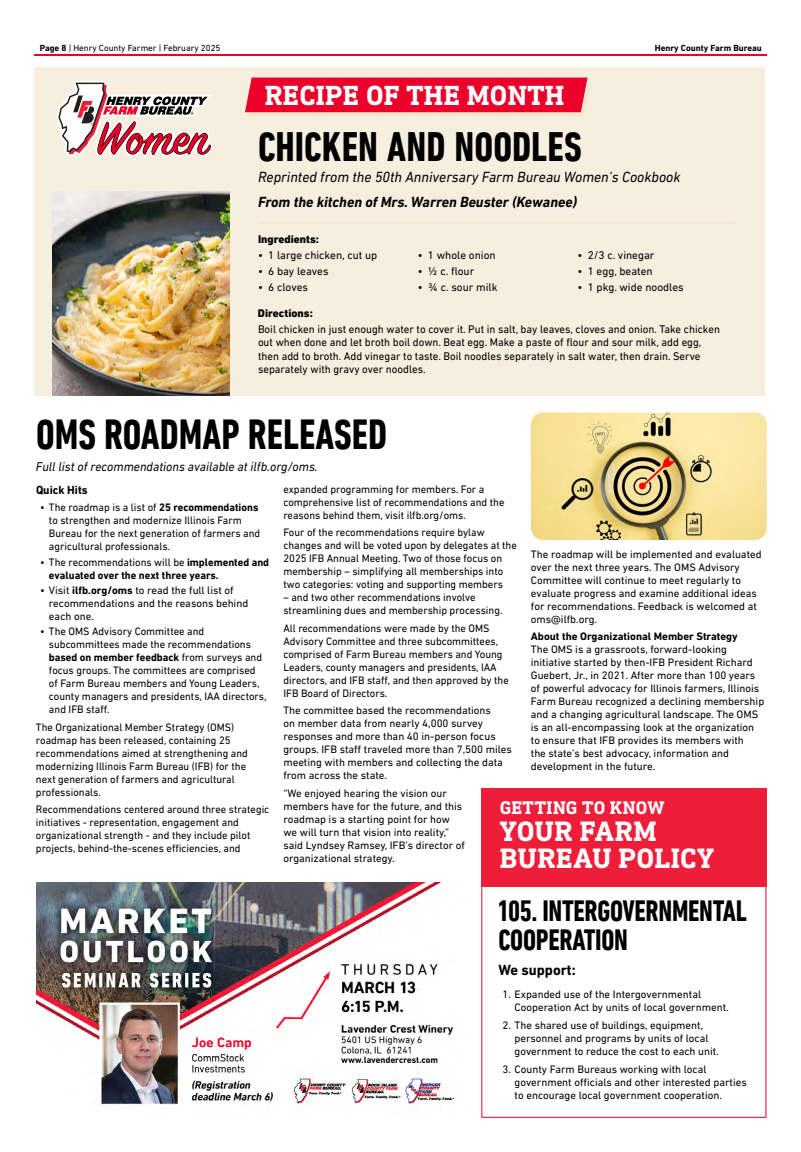
<style>
.page{position:relative;width:801px;height:1152px;background:#fff}
.page>*{position:absolute;margin:0;border:0;box-sizing:border-box;transform-origin:0 0}
.t1{font:700 condensed 43px "DIN Next LT Pro";color:#000}
.t2{font:700 condensed 42px "DIN Next LT Pro";color:#000}
.t3{font:700 condensed 30px/29px "DIN Next LT Pro";letter-spacing:-.01em;color:#000}
.t4{font:700 28.6px/27px "DIN Next Slab Pro";letter-spacing:.015em;color:#fff}
.t5{font:700 28.2px "DIN Next Slab Pro";letter-spacing:.01em;color:#fff}
.t6{font:700 18.6px "DIN Next Slab Pro";letter-spacing:.02em;color:#fff}
.t7{font:italic 15px "DIN Next LT Pro";color:#000}
.t8{font:italic 700 15px "DIN Next LT Pro";color:#000}
.t9{font:700 15px "DIN Next LT Pro";color:#000}
.t10{font:italic 13px "DIN Next LT Pro";color:#000}
.t11{font:700 12px "DIN Next LT Pro";color:#000}
.t12{font:11.3px/13.6px "DIN Next LT Pro";color:#000}
.t13{font:800 11.3px "DIN Next LT Pro";color:#000}
.t14{font:11px/13px "DIN Next LT Pro";color:#000}
.t15{font:700 11px/13px "DIN Next LT Pro";color:#000}
.t16{font:9px "DIN Next LT Pro";color:#000}
.t17{font:700 9px "DIN Next LT Pro";color:#000}
.s1{font-weight:700}
.s2{font-weight:400}
</style>
<div class="page">
<hr style="left:34px;top:54px;width:733px;height:2px;background:#ea002a">
<div style="left:481px;top:788px;width:286px;height:99px;background:#ee1e3a"></div>
<img style="left:36px;top:882px;width:419px;height:224px">
<div style="left:34px;top:67px;width:731px;height:329px;background:#f6eede"></div>
<svg style="left:56px;top:81px;width:157px;height:76px"></svg>
<div style="left:247px;top:81px;width:344px;height:35px;background:linear-gradient(to right,#f3e8d0,#f3e8d1)"></div>
<div style="left:245px;top:78px;width:343px;height:34px;background:#ea002a"></div>
<img style="left:52px;top:192px;width:177px;height:204px">
<hr style="left:258px;top:222px;width:477px;height:2px;background:#f3e8d0">
<img style="left:531px;top:412px;width:236px;height:128px">
<p class="t16" style="left:40px;top:43px;width:182px"><span class="s1">Page 8</span> | Henry County Farmer | February 2025</p>
<p class="t17" style="left:655px;top:43px;width:109px">Henry County Farm Bureau</p>
<h3 class="t5" style="left:265px;top:79px;width:301px">RECIPE OF THE MONTH</h3>
<h2 class="t2" style="left:258px;top:123px;width:326px">CHICKEN AND NOODLES</h2>
<h3 class="t7" style="left:258px;top:168px;width:424px">Reprinted from the 50th Anniversary Farm Bureau Women’s Cookbook</h3>
<h3 class="t8" style="left:258px;top:193px;width:321px">From the kitchen of Mrs. Warren Beuster (Kewanee)</h3>
<p class="t13" style="left:258px;top:232px;width:63px">Ingredients:</p>
<p class="t12" style="left:258px;top:248px;width:121px">• 1 large chicken, cut up</p>
<p class="t12" style="left:258px;top:264px;width:72px">• 6 bay leaves</p>
<p class="t12" style="left:258px;top:280px;width:52px">• 6 cloves</p>
<p class="t12" style="left:578px;top:248px;width:79px">• 2/3 c. vinegar</p>
<p class="t12" style="left:578px;top:264px;width:77px">• 1 egg, beaten</p>
<p class="t12" style="left:578px;top:280px;width:108px">• 1 pkg. wide noodles</p>
<p class="t12" style="left:418px;top:248px;width:79px">• 1 whole onion</p>
<p class="t12" style="left:418px;top:264px;width:58px">• ½ c. flour</p>
<p class="t12" style="left:418px;top:280px;width:81px">• ¾ c. sour milk</p>
<p class="t13" style="left:258px;top:307px;width:56px">Directions:</p>
<p class="t12" style="left:258px;top:322px;width:464px">Boil chicken in just enough water to cover it. Put in salt, bay leaves, cloves and onion. Take chicken out when done and let broth boil down. Beat egg. Make a paste of flour and sour milk, add egg, then add to broth. Add vinegar to taste. Boil noodles separately in salt water, then drain. Serve separately with gravy over noodles.</p>
<h1 class="t1" style="left:36px;top:410px;width:353px">OMS ROADMAP RELEASED</h1>
<p class="t10" style="left:36px;top:459px;width:283px">Full list of recommendations available at ilfb.org/oms.</p>
<p class="t11" style="left:36px;top:483px;width:53px">Quick Hits</p>
<p class="t14" style="left:49px;top:501px;width:213px;text-indent:-9px">• The roadmap is a list of <span class="s1">25 recommendations </span>to strengthen and modernize Illinois Farm Bureau for the next generation of farmers and agricultural professionals.</p>
<p class="t15" style="left:49px;top:555px;width:222px;text-indent:-9px"><span class="s2">• The recommendations will be</span> implemented and evaluated over the next three years.</p>
<p class="t14" style="left:49px;top:584px;width:201px;text-indent:-9px">• Visit <span class="s1">ilfb.org/oms</span> to read the full list of recommendations and the reasons behind each one.</p>
<p class="t14" style="left:49px;top:625px;width:219px;text-indent:-9px">• The OMS Advisory Committee and subcommittees made the recommendations <span class="s1">based on member feedback</span> from surveys and focus groups. The committees are comprised of Farm Bureau members and Young Leaders, county managers and presidents, IAA directors, and IFB staff.</p>
<p class="t14" style="left:36px;top:720px;width:214px">The Organizational Member Strategy (OMS) roadmap has been released, containing 25 recommendations aimed at strengthening and modernizing Illinois Farm Bureau (IFB) for the next generation of farmers and agricultural professionals.</p>
<p class="t14" style="left:36px;top:803px;width:235px">Recommendations centered around three strategic initiatives - representation, engagement and organizational strength - and they include pilot projects, behind-the-scenes efficiencies, and</p>
<p class="t14" style="left:283px;top:482px;width:223px">expanded programming for members. For a comprehensive list of recommendations and the reasons behind them, visit ilfb.org/oms.</p>
<p class="t14" style="left:283px;top:526px;width:235px">Four of the recommendations require bylaw changes and will be voted upon by delegates at the 2025 IFB Annual Meeting. Two of those focus on membership – simplifying all memberships into two categories: voting and supporting members</p>
<p class="t14" style="left:283px;top:591px;width:221px">– and two other recommendations involve streamlining dues and membership processing.</p>
<p class="t14" style="left:283px;top:621px;width:227px">All recommendations were made by the OMS Advisory Committee and three subcommittees, comprised of Farm Bureau members and Young Leaders, county managers and presidents, IAA directors, and IFB staff, and then approved by the IFB Board of Directors.</p>
<p class="t14" style="left:283px;top:704px;width:230px">The committee based the recommendations<br>on member data from nearly 4,000 survey responses and more than 40 in-person focus groups. IFB staff traveled more than 7,500 miles meeting with members and collecting the data from across the state.</p>
<p class="t14" style="left:283px;top:786px;width:183px">“We enjoyed hearing the vision our members have for the future, and this roadmap is a starting point for how we will turn that vision into reality,” said Lyndsey Ramsey, IFB’s director of organizational strategy.</p>
<p class="t14" style="left:531px;top:547px;width:232px">The roadmap will be implemented and evaluated over the next three years. The OMS Advisory Committee will continue to meet regularly to evaluate progress and examine additional ideas for recommendations. Feedback is welcomed at oms@ilfb.org.</p>
<p class="t15" style="left:531px;top:630px;width:208px">About the Organizational Member Strategy</p>
<p class="t14" style="left:531px;top:643px;width:235px">The OMS is a grassroots, forward-looking initiative started by then-IFB President Richard Guebert, Jr., in 2021. After more than 100 years of powerful advocacy for Illinois farmers, Illinois Farm Bureau recognized a declining membership and a changing agricultural landscape. The OMS is an all-encompassing look at the organization to ensure that IFB provides its members with<br>the state’s best advocacy, information and development in the future.</p>
<h3 class="t6" style="left:500px;top:797px;width:167px">GETTING TO KNOW</h3>
<h3 class="t4" style="left:500px;top:818px;width:216px">YOUR FARM<br>BUREAU POLICY</h3>
<h3 class="t3" style="left:499px;top:897px;width:250px">105. INTERGOVERNMENTAL<br>COOPERATION</h3>
<h3 class="t9" style="left:499px;top:961px;width:79px">We support:</h3>
<p class="t14" style="left:515px;top:987px;width:216px;text-indent:-12px">1. Expanded use of the Intergovernmental<br>Cooperation Act by units of local government.</p>
<p class="t14" style="left:515px;top:1018px;width:206px;text-indent:-12px">2. The shared use of buildings, equipment, personnel and programs by units of local government to reduce the cost to each unit.</p>
<p class="t14" style="left:515px;top:1062px;width:234px;text-indent:-12px">3. County Farm Bureaus working with local government officials and other interested parties to encourage local government cooperation.</p>
</div>
